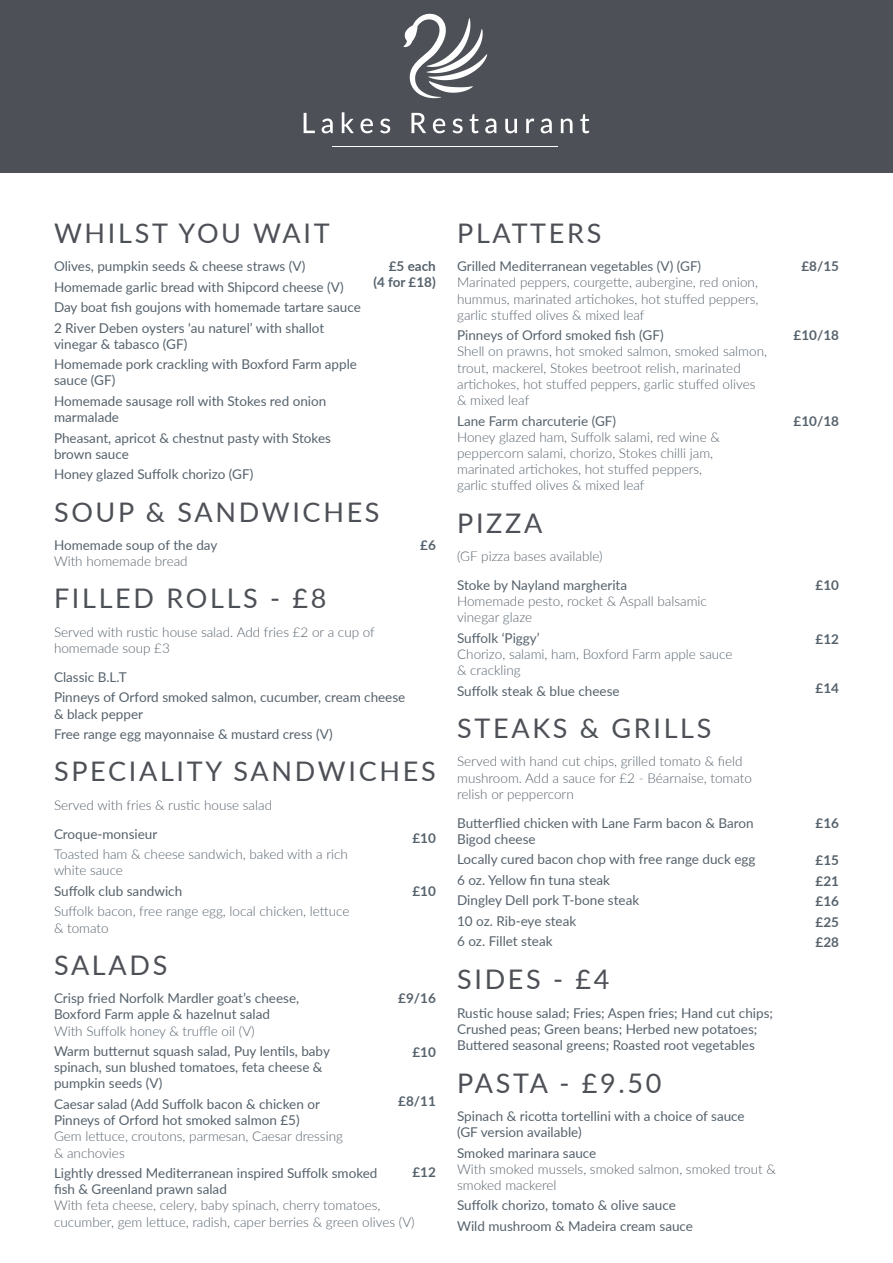
<style>
.page{position:relative;width:893px;height:1263px;background:#fff}
.page>*{position:absolute;margin:0;border:0;box-sizing:border-box;transform-origin:0 0}
.t1{font:27px "Lato";letter-spacing:.1em;color:#4d5056}
.t2{font:13.5px/16.2px "Lato";color:#56626c}
.t3{font:300 13.5px/16.2px "Lato";color:#56626c}
.t4{font:700 13.5px "Lato";color:#56626c}
</style>
<div class="page">
<div style="left:0;top:0;width:892px;height:172px;background:#4d5056"></div>
<svg style="left:404px;top:14px;width:83px;height:84px"></svg>
<svg style="left:304px;top:113px;width:11px;height:20px"></svg>
<svg style="left:322px;top:119px;width:11px;height:14px"></svg>
<svg style="left:342px;top:112px;width:12px;height:21px"></svg>
<svg style="left:360px;top:119px;width:13px;height:14px"></svg>
<svg style="left:380px;top:119px;width:10px;height:14px"></svg>
<svg style="left:411px;top:113px;width:15px;height:20px"></svg>
<svg style="left:433px;top:119px;width:12px;height:14px"></svg>
<svg style="left:453px;top:119px;width:10px;height:14px"></svg>
<svg style="left:470px;top:114px;width:9px;height:19px"></svg>
<svg style="left:485px;top:119px;width:11px;height:14px"></svg>
<svg style="left:505px;top:119px;width:12px;height:14px"></svg>
<svg style="left:526px;top:119px;width:8px;height:14px"></svg>
<svg style="left:541px;top:119px;width:11px;height:14px"></svg>
<svg style="left:561px;top:119px;width:11px;height:14px"></svg>
<svg style="left:580px;top:114px;width:9px;height:19px"></svg>
<hr style="left:333px;top:146px;width:225px;height:1px;background:#fff">
<p class="t1" style="left:54px;top:214px;width:277px">WHILST YOU WAIT</p>
<p class="t2" style="left:54px;top:258px;width:253px">Olives, pumpkin seeds &amp; cheese straws (V)</p>
<p class="t2" style="left:54px;top:278px;width:291px">Homemade garlic bread with Shipcord cheese (V)</p>
<p class="t2" style="left:54px;top:299px;width:308px">Day boat fish goujons with homemade tartare sauce</p>
<p class="t2" style="left:54px;top:319px;width:272px">2 River Deben oysters ‘au naturel’ with shallot vinegar &amp; tabasco (GF)</p>
<p class="t2" style="left:54px;top:356px;width:305px">Homemade pork crackling with Boxford Farm apple sauce (GF)</p>
<p class="t2" style="left:54px;top:392px;width:274px">Homemade sausage roll with Stokes red onion marmalade</p>
<p class="t2" style="left:54px;top:429px;width:278px">Pheasant, apricot &amp; chestnut pasty with Stokes brown sauce</p>
<p class="t2" style="left:54px;top:466px;width:201px">Honey glazed Suffolk chorizo (GF)</p>
<p class="t4" style="left:389px;top:256px;width:49px">£5 each</p>
<p class="t4" style="left:373px;top:273px;width:64px">(4 for £18)</p>
<p class="t1" style="left:54px;top:492px;width:327px">SOUP &amp; SANDWICHES</p>
<p class="t2" style="left:54px;top:536px;width:165px">Homemade soup of the day</p>
<p class="t3" style="left:54px;top:553px;width:135px">With homemade bread</p>
<p class="t4" style="left:420px;top:535px;width:17px">£6</p>
<p class="t1" style="left:54px;top:579px;width:274px">FILLED ROLLS - £8</p>
<p class="t3" style="left:54px;top:623px;width:322px">Served with rustic house salad. Add fries £2 or a cup of homemade soup £3</p>
<p class="t2" style="left:54px;top:668px;width:74px">Classic B.L.T</p>
<p class="t2" style="left:54px;top:689px;width:353px">Pinneys of Orford smoked salmon, cucumber, cream cheese &amp; black pepper</p>
<p class="t2" style="left:54px;top:725px;width:280px">Free range egg mayonnaise &amp; mustard cress (V)</p>
<p class="t1" style="left:54px;top:752px;width:383px">SPECIALITY SANDWICHES</p>
<p class="t3" style="left:54px;top:796px;width:220px">Served with fries &amp; rustic house salad</p>
<p class="t2" style="left:54px;top:825px;width:105px">Croque-monsieur</p>
<p class="t3" style="left:54px;top:846px;width:296px">Toasted ham &amp; cheese sandwich, baked with a rich white sauce</p>
<p class="t2" style="left:54px;top:882px;width:130px">Suffolk club sandwich</p>
<p class="t3" style="left:54px;top:903px;width:297px">Suffolk bacon, free range egg, local chicken, lettuce &amp; tomato</p>
<p class="t4" style="left:412px;top:828px;width:25px">£10</p>
<p class="t4" style="left:412px;top:881px;width:25px">£10</p>
<p class="t1" style="left:54px;top:946px;width:115px">SALADS</p>
<p class="t2" style="left:54px;top:990px;width:247px">Crisp fried Norfolk Mardler goat’s cheese,</p>
<p class="t2" style="left:54px;top:1006px;width:217px">Boxford Farm apple &amp; hazelnut salad</p>
<p class="t3" style="left:54px;top:1022px;width:202px">With Suffolk honey &amp; truffle oil (V)</p>
<p class="t2" style="left:54px;top:1042px;width:277px">Warm butternut squash salad, Puy lentils, baby</p>
<p class="t2" style="left:54px;top:1059px;width:270px">spinach, sun blushed tomatoes, feta cheese &amp; pumpkin seeds (V)</p>
<p class="t2" style="left:54px;top:1095px;width:267px">Caesar salad (Add Suffolk bacon &amp; chicken or</p>
<p class="t2" style="left:54px;top:1111px;width:247px">Pinneys of Orford hot smoked salmon £5)</p>
<p class="t3" style="left:54px;top:1128px;width:290px">Gem lettuce, croutons, parmesan, Caesar dressing</p>
<p class="t3" style="left:54px;top:1144px;width:72px">&amp; anchovies</p>
<p class="t2" style="left:54px;top:1164px;width:325px">Lightly dressed Mediterranean inspired Suffolk smoked</p>
<p class="t2" style="left:54px;top:1180px;width:174px">fish &amp; Greenland prawn salad</p>
<p class="t3" style="left:54px;top:1197px;width:328px">With feta cheese, celery, baby spinach, cherry tomatoes,</p>
<p class="t3" style="left:54px;top:1213px;width:362px">cucumber, gem lettuce, radish, caper berries &amp; green olives (V)</p>
<p class="t4" style="left:398px;top:988px;width:39px">£9/16</p>
<p class="t4" style="left:412px;top:1042px;width:25px">£10</p>
<p class="t4" style="left:398px;top:1091px;width:39px">£8/11</p>
<p class="t4" style="left:412px;top:1162px;width:25px">£12</p>
<p class="t1" style="left:457px;top:214px;width:146px">PLATTERS</p>
<p class="t2" style="left:457px;top:258px;width:246px">Grilled Mediterranean vegetables (V) (GF)</p>
<p class="t3" style="left:457px;top:274px;width:303px;text-align:justify">Marinated peppers, courgette, aubergine, red onion, hummus, marinated artichokes, hot stuffed peppers, garlic stuffed olives &amp; mixed leaf</p>
<p class="t2" style="left:457px;top:327px;width:208px">Pinneys of Orford smoked fish (GF)</p>
<p class="t3" style="left:457px;top:343px;width:311px">Shell on prawns, hot smoked salmon, smoked salmon, trout, mackerel, Stokes beetroot relish, marinated artichokes, hot stuffed peppers, garlic stuffed olives &amp; mixed leaf</p>
<p class="t2" style="left:457px;top:412px;width:160px">Lane Farm charcuterie (GF)</p>
<p class="t3" style="left:457px;top:428px;width:264px">Honey glazed ham, Suffolk salami, red wine &amp;</p>
<p class="t3" style="left:457px;top:444px;width:258px">peppercorn salami, chorizo, Stokes chilli jam,</p>
<p class="t3" style="left:457px;top:461px;width:246px">marinated artichokes, hot stuffed peppers,</p>
<p class="t3" style="left:457px;top:477px;width:189px">garlic stuffed olives &amp; mixed leaf</p>
<p class="t1" style="left:457px;top:503px;width:87px">PIZZA</p>
<p class="t3" style="left:457px;top:548px;width:147px">(GF pizza bases available)</p>
<p class="t2" style="left:457px;top:576px;width:172px">Stoke by Nayland margherita</p>
<p class="t3" style="left:457px;top:593px;width:251px">Homemade pesto, rocket &amp; Aspall balsamic vinegar glaze</p>
<p class="t2" style="left:457px;top:629px;width:84px">Suffolk ‘Piggy’</p>
<p class="t3" style="left:457px;top:646px;width:277px">Chorizo, salami, ham, Boxford Farm apple sauce &amp; crackling</p>
<p class="t2" style="left:457px;top:682px;width:164px">Suffolk steak &amp; blue cheese</p>
<p class="t1" style="left:457px;top:709px;width:256px">STEAKS &amp; GRILLS</p>
<p class="t3" style="left:457px;top:753px;width:296px">Served with hand cut chips, grilled tomato &amp; field mushroom. Add a sauce for £2 - Béarnaise, tomato relish or peppercorn</p>
<p class="t2" style="left:457px;top:814px;width:298px">Butterflied chicken with Lane Farm bacon &amp; Baron<br>Bigod cheese</p>
<p class="t2" style="left:457px;top:851px;width:300px">Locally cured bacon chop with free range duck egg</p>
<p class="t2" style="left:457px;top:871px;width:154px">6 oz. Yellow fin tuna steak</p>
<p class="t2" style="left:457px;top:892px;width:184px">Dingley Dell pork T-bone steak</p>
<p class="t2" style="left:457px;top:912px;width:121px">10 oz. Rib-eye steak</p>
<p class="t2" style="left:457px;top:933px;width:97px">6 oz. Fillet steak</p>
<p class="t1" style="left:457px;top:960px;width:154px">SIDES - £4</p>
<p class="t2" style="left:457px;top:1004px;width:317px">Rustic house salad; Fries; Aspen fries; Hand cut chips;</p>
<p class="t2" style="left:457px;top:1020px;width:302px">Crushed peas; Green beans; Herbed new potatoes;</p>
<p class="t2" style="left:457px;top:1036px;width:299px">Buttered seasonal greens; Roasted root vegetables</p>
<p class="t1" style="left:457px;top:1063px;width:206px">PASTA - £9.50</p>
<p class="t2" style="left:457px;top:1107px;width:289px">Spinach &amp; ricotta tortellini with a choice of sauce (GF version available)</p>
<p class="t2" style="left:457px;top:1144px;width:141px">Smoked marinara sauce</p>
<p class="t3" style="left:457px;top:1160px;width:320px">With smoked mussels, smoked salmon, smoked trout &amp; smoked mackerel</p>
<p class="t2" style="left:457px;top:1197px;width:220px">Suffolk chorizo, tomato &amp; olive sauce</p>
<p class="t2" style="left:457px;top:1217px;width:237px">Wild mushroom &amp; Madeira cream sauce</p>
<p class="t4" style="left:801px;top:256px;width:39px">£8/15</p>
<p class="t4" style="left:793px;top:325px;width:47px">£10/18</p>
<p class="t4" style="left:793px;top:411px;width:47px">£10/18</p>
<p class="t4" style="left:815px;top:575px;width:25px">£10</p>
<p class="t4" style="left:815px;top:629px;width:25px">£12</p>
<p class="t4" style="left:815px;top:678px;width:25px">£14</p>
<p class="t4" style="left:815px;top:813px;width:25px">£16</p>
<p class="t4" style="left:815px;top:850px;width:25px">£15</p>
<p class="t4" style="left:815px;top:871px;width:25px">£21</p>
<p class="t4" style="left:815px;top:891px;width:25px">£16</p>
<p class="t4" style="left:815px;top:912px;width:25px">£25</p>
<p class="t4" style="left:815px;top:932px;width:25px">£28</p>
</div>
